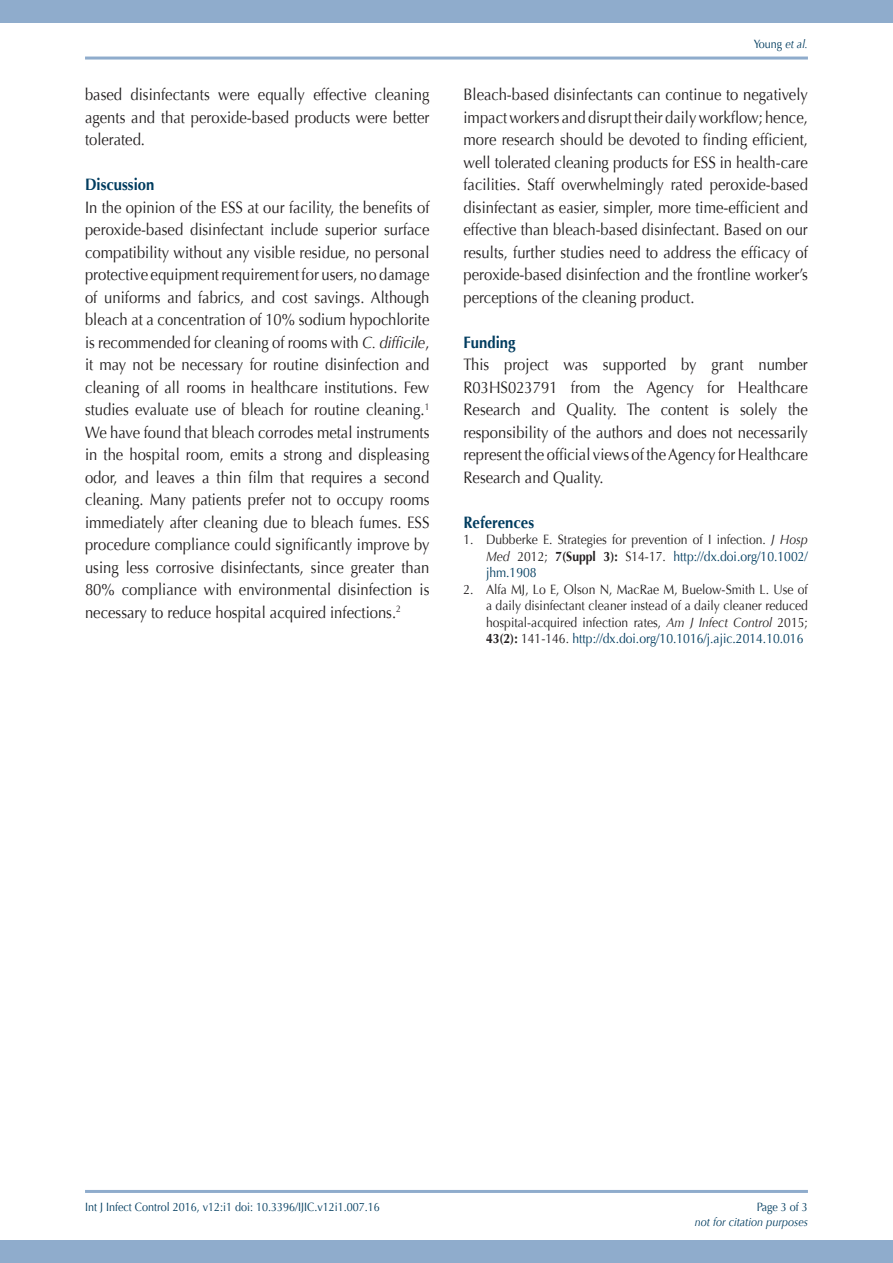
<style>
.page{position:relative;width:893px;height:1263px;background:#fff}
.page>*{position:absolute;margin:0;border:0;box-sizing:border-box;transform-origin:0 0}
.bodytext{font:16.5px/22.5px "Optima";color:#231f20;text-align:justify;scale:.9 1}
.sub1{font:700 16.5px "Optima";color:#003c5f;scale:.9 1}
.t1{font:13.5px/16.5px "Optima";color:#231f20;text-align:justify;scale:.9 1}
.t2{font:12px "Optima";color:#003c5f;scale:.9 1}
.t3{font:italic 12px "Optima";color:#003c5f;scale:.9 1}
.s1{font-style:italic}
.s2{font-weight:700}
.s3{color:#003c5f}
</style>
<div class="page">
<div style="left:0;top:0;width:893px;height:23px;background:#8faccc"></div>
<div style="left:0;top:1240px;width:893px;height:23px;background:#8faccc"></div>
<hr style="left:85px;top:1190px;width:723px;height:3px;background:#8faccc">
<hr style="left:85px;top:57px;width:723px;height:3px;background:#8faccc">
<p class="bodytext" style="left:85px;top:84px;width:384px">based disinfectants were equally effective cleaning agents and that peroxide-based products were better tolerated.</p>
<p class="sub1" style="left:85px;top:175px;width:79px">Discussion</p>
<p class="bodytext" style="left:85px;top:196px;width:384px">In the opinion of the ESS at our facility, the benefits of peroxide-based disinfectant include superior surface compatibility without any visible residue, no personal protective equipment requirement for users, no damage of uniforms and fabrics, and cost savings. Although bleach at a concentration of 10% sodium hypochlorite is recommended for cleaning of rooms with <span class="s1">C. difficile</span>, it may not be necessary for routine disinfection and cleaning of all rooms in healthcare institutions. Few studies evaluate use of bleach for routine cleaning.<sup>1<br></sup>We have found that bleach corrodes metal instruments in the hospital room, emits a strong and displeasing odor, and leaves a thin film that requires a second cleaning. Many patients prefer not to occupy rooms immediately after cleaning due to bleach fumes. ESS procedure compliance could significantly improve by using less corrosive disinfectants, since greater than 80% compliance with environmental disinfection is necessary to reduce hospital acquired infections.<sup>2</sup></p>
<p class="t2" style="left:754px;top:37px;width:62px">Young <span class="s1">et al.</span></p>
<p class="bodytext" style="left:463px;top:84px;width:384px">Bleach-based disinfectants can continue to negatively impact workers and disrupt their daily workflow; hence, more research should be devoted to finding efficient, well tolerated cleaning products for ESS in health-care facilities. Staff overwhelmingly rated peroxide-based disinfectant as easier, simpler, more time-efficient and effective than bleach-based disinfectant. Based on our results, further studies need to address the efficacy of peroxide-based disinfection and the frontline worker’s perceptions of the cleaning product.</p>
<p class="sub1" style="left:463px;top:333px;width:59px">Funding</p>
<p class="bodytext" style="left:463px;top:354px;width:384px">This project was supported by grant number R03HS023791 from the Agency for Healthcare Research and Quality. The content is solely the responsibility of the authors and does not necessarily represent the official views of the Agency for Healthcare Research and Quality.</p>
<p class="sub1" style="left:463px;top:513px;width:80px">References</p>
<p class="t1" style="left:486px;top:532px;width:359px;text-indent:-22px">1. Dubberke E. Strategies for prevention of I infection. <span class="s1">J Hosp Med</span> 2012; <span class="s2">7(Suppl 3):</span> S14-17. <span class="s3">http://dx.doi.org/10.1002/ jhm.1908</span></p>
<p class="t1" style="left:486px;top:581px;width:359px;text-indent:-22px">2. Alfa MJ, Lo E, Olson N, MacRae M, Buelow-Smith L. Use of a daily disinfectant cleaner instead of a daily cleaner reduced hospital-acquired infection rates, <span class="s1">Am J Infect Control</span> 2015; <span class="s2">43(2):</span> 141-146. <span class="s3">http://dx.doi.org/10.1016/j.ajic.2014.10.016</span></p>
<p class="t2" style="left:85px;top:1200px;width:329px">Int J Infect Control 2016, v12:i1 doi: 10.3396/IJIC.v12i1.007.16</p>
<p class="t2" style="left:757px;top:1200px;width:58px">Page 3 of 3</p>
<p class="t3" style="left:695px;top:1215px;width:127px">not for citation purposes</p>
</div>
